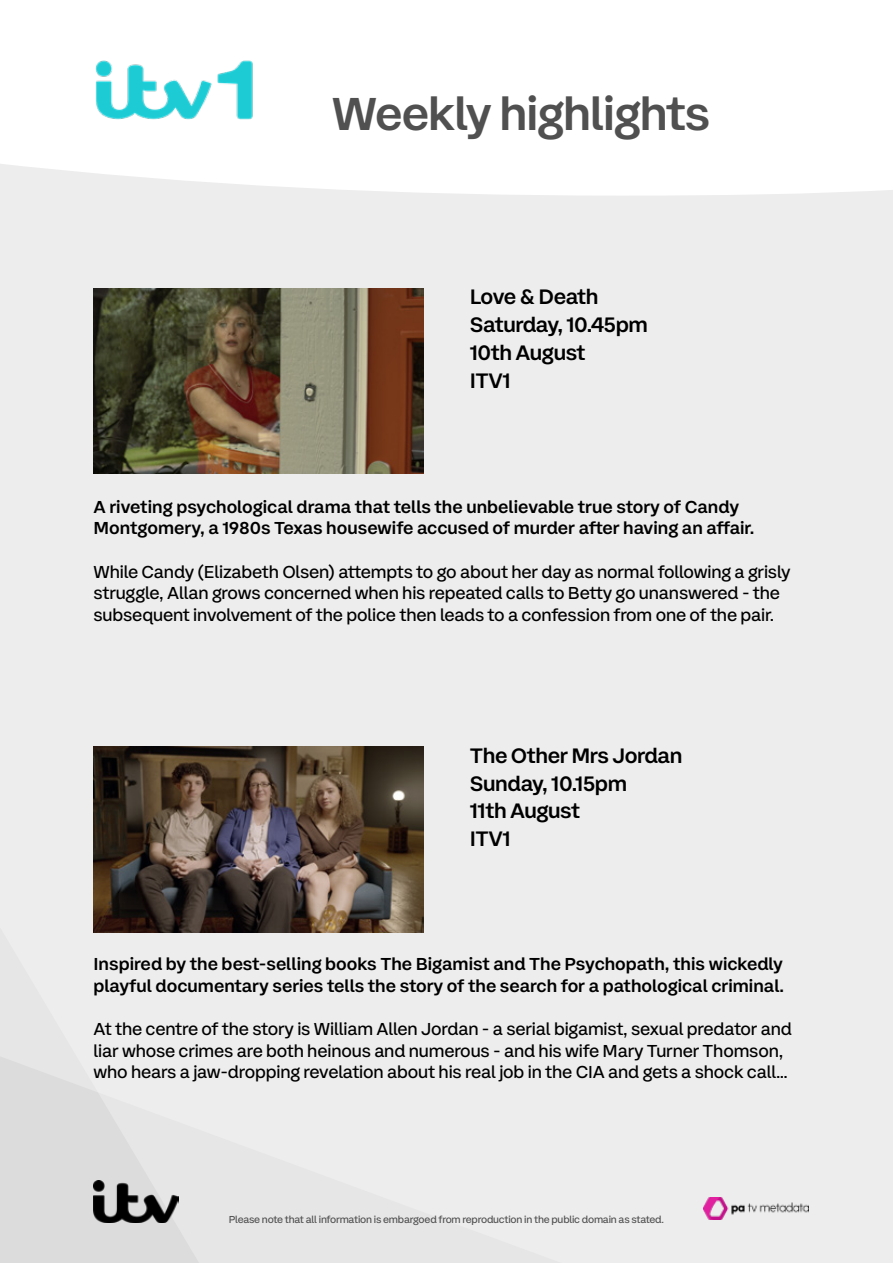
<style>
.page{position:relative;width:893px;height:1263px;background:#ededed}
.page>*{position:absolute;margin:0;border:0;box-sizing:border-box;transform-origin:0 0}
.t1{font:500 48px "ITV Display Sans";letter-spacing:-.02em;color:#505050}
.t2{font:500 21.75px/27.8px "ITV Display Sans";letter-spacing:-.02em;color:#000}
.t3{font:18px/21.6px "ITV Display Sans";letter-spacing:-.01em;color:#000}
.t4{font:500 18px/21.6px "ITV Display Sans";color:#000}
.t5{font:10.5px "ITV Display Sans";letter-spacing:-.02em;color:#505050}
</style>
<div class="page">
<svg style="left:0;top:1056px;width:199px;height:207px"></svg>
<img style="left:94px;top:1180px;width:85px;height:42px">
<div style="left:0;top:0;width:893px;height:196px;background:#fff"></div>
<img style="left:94px;top:57px;width:162px;height:65px">
<img style="left:94px;top:288px;width:329px;height:185px">
<img style="left:94px;top:747px;width:329px;height:185px">
<img style="left:704px;top:1197px;width:104px;height:22px">
<h1 class="t1" style="left:332px;top:83px;width:380px">Weekly highlights</h1>
<p class="t2" style="left:470px;top:283px;width:180px">Love &amp; Death<br>Saturday, 10.45pm<br>10th August<br>ITV1</p>
<p class="t4" style="left:94px;top:496px;width:662px">A riveting psychological drama that tells the unbelievable true story of Candy<br>Montgomery, a 1980s Texas housewife accused of murder after having an affair.</p>
<p class="t3" style="left:94px;top:561px;width:699px">While Candy (Elizabeth Olsen) attempts to go about her day as normal following a grisly struggle, Allan grows concerned when his repeated calls to Betty go unanswered - the subsequent involvement of the police then leads to a confession from one of the pair.</p>
<p class="t2" style="left:470px;top:742px;width:214px">The Other Mrs Jordan<br>Sunday, 10.15pm<br>11th August<br>ITV1</p>
<p class="t4" style="left:94px;top:953px;width:692px">Inspired by the best-selling books The Bigamist and The Psychopath, this wickedly playful documentary series tells the story of the search for a pathological criminal.</p>
<p class="t3" style="left:94px;top:1018px;width:700px">At the centre of the story is William Allen Jordan - a serial bigamist, sexual predator and liar whose crimes are both heinous and numerous - and his wife Mary Turner Thomson, who hears a jaw-dropping revelation about his real job in the CIA and gets a shock call...</p>
<p class="t5" style="left:229px;top:1212px;width:437px">Please note that all information is embargoed from reproduction in the public domain as stated.</p>
</div>
